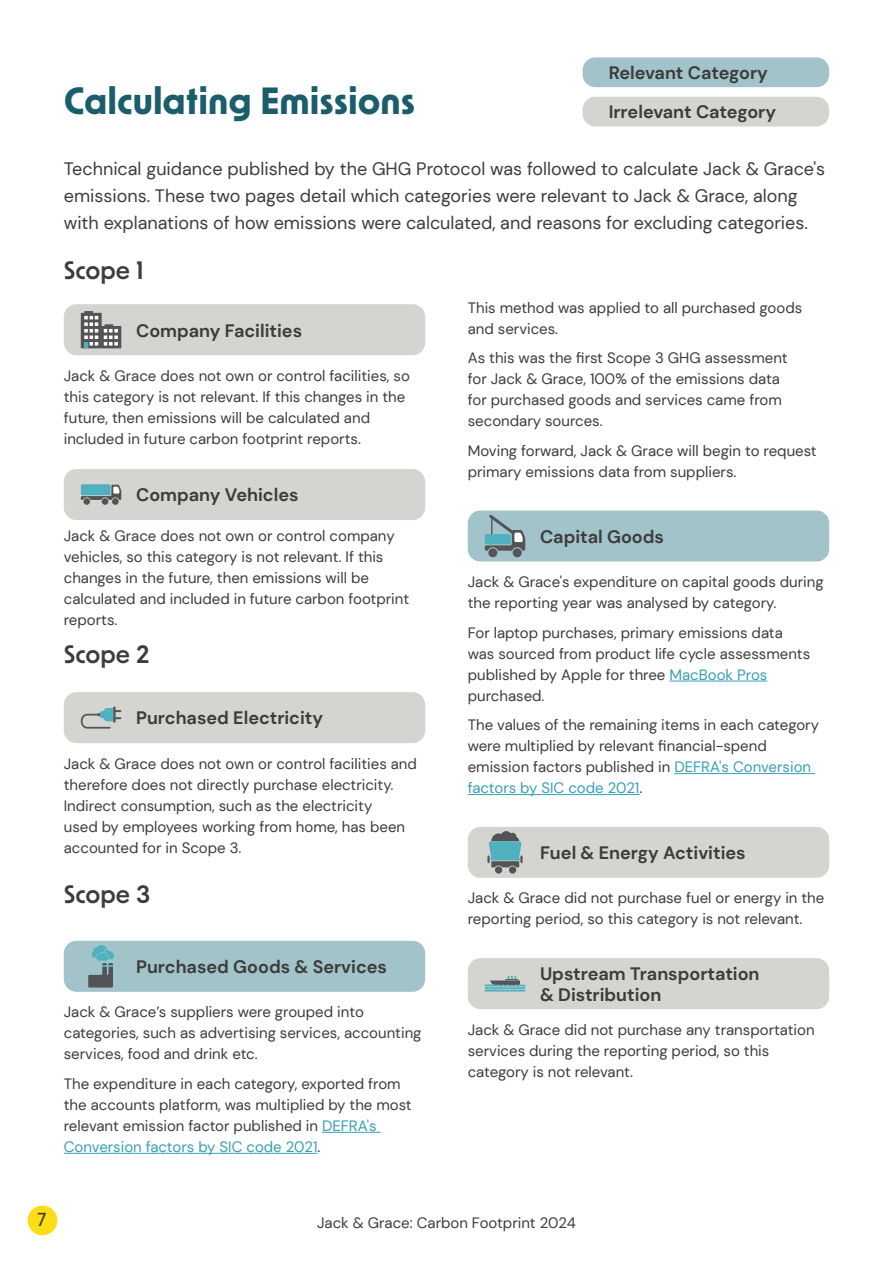
<style>
.page{position:relative;width:893px;height:1263px;background:#fff}
.page>*{position:absolute;margin:0;border:0;box-sizing:border-box;transform-origin:0 0}
.t1{font:700 36px "New Order";color:#1b5d6b}
.t2{font:600 24px "New Order";color:#3c3c3b}
.t3{font:18px/27px "DM Sans";color:#3c3c3b}
.t4{font:700 18px/21.6px "DM Sans";color:#3c3c3b}
.t5{font:500 18px "New Order";color:#3c3c3b}
.t6{font:15px/21px "DM Sans";color:#3c3c3b}
.s1{color:#369fb4}
</style>
<div class="page">
<hr style="left:322px;top:1132px;width:59px;height:1px;background:#369fb4">
<hr style="left:64px;top:1153px;width:254px;height:1px;background:#369fb4">
<div style="left:64px;top:304px;width:361px;height:51px;background:#d4d5d0;border-radius:13px"></div>
<svg style="left:81px;top:311px;width:40px;height:37px"></svg>
<div style="left:64px;top:469px;width:361px;height:51px;background:#d4d5d0;border-radius:13px"></div>
<div style="left:83px;top:498px;width:7px;height:7px;background:#545456;border-radius:50%"></div>
<svg style="left:81px;top:484px;width:30px;height:11px"></svg>
<svg style="left:81px;top:485px;width:40px;height:15px"></svg>
<div style="left:102px;top:498px;width:6px;height:7px;background:#545456;border-radius:50%"></div>
<div style="left:112px;top:498px;width:7px;height:7px;background:#545456;border-radius:50%"></div>
<div style="left:64px;top:692px;width:361px;height:51px;background:#d4d5d0;border-radius:13px"></div>
<svg style="left:81px;top:707px;width:40px;height:22px"></svg>
<div style="left:64px;top:941px;width:361px;height:51px;background:#a1c3c9;border-radius:13px"></div>
<svg style="left:88px;top:945px;width:26px;height:42px"></svg>
<hr style="left:669px;top:681px;width:98px;height:1px;background:#369fb4">
<hr style="left:674px;top:773px;width:141px;height:1px;background:#369fb4">
<hr style="left:468px;top:794px;width:171px;height:1px;background:#369fb4">
<div style="left:468px;top:510px;width:361px;height:51px;background:#a1c3c9;border-radius:13px"></div>
<div style="left:488px;top:548px;width:9px;height:9px;background:#545456;border-radius:50%"></div>
<svg style="left:485px;top:515px;width:40px;height:36px"></svg>
<div style="left:513px;top:548px;width:9px;height:9px;background:#545456;border-radius:50%"></div>
<div style="left:485px;top:534px;width:26px;height:10px;background:#50b1be"></div>
<div style="left:468px;top:827px;width:361px;height:51px;background:#d4d5d0;border-radius:13px"></div>
<div style="left:495px;top:866px;width:7px;height:8px;background:#545456;border-radius:50%"></div>
<div style="left:509px;top:866px;width:7px;height:8px;background:#545456;border-radius:50%"></div>
<svg style="left:487px;top:831px;width:36px;height:36px"></svg>
<div style="left:468px;top:958px;width:361px;height:51px;background:#d4d5d0;border-radius:13px"></div>
<svg style="left:485px;top:976px;width:40px;height:15px"></svg>
<div style="left:583px;top:57px;width:246px;height:30px;background:#a1c3c9;border-radius:13px"></div>
<div style="left:583px;top:97px;width:246px;height:29px;background:#d4d5d0;border-radius:13px"></div>
<div style="left:28px;top:1205px;width:29px;height:30px;background:#fdde16;border-radius:50%"></div>
<h1 class="t1" style="left:64px;top:77px;width:353px">Calculating Emissions</h1>
<p class="t4" style="left:609px;top:53px;width:169px;line-height:39.3px">Relevant Category<br>Irrelevant Category</p>
<p class="t3" style="left:64px;top:155px;width:763px">Technical guidance published by the GHG Protocol was followed to calculate Jack &amp; Grace's emissions. These two pages detail which categories were relevant to Jack &amp; Grace, along with explanations of how emissions were calculated, and reasons for excluding categories.</p>
<h2 class="t2" style="left:64px;top:255px;width:81px">Scope 1</h2>
<p class="t4" style="left:136px;top:319px;width:168px">Company Facilities</p>
<p class="t6" style="left:64px;top:365px;width:348px">Jack &amp; Grace does not own or control facilities, so this category is not relevant. If this changes in the future, then emissions will be calculated and included in future carbon footprint reports.</p>
<p class="t6" style="left:468px;top:297px;width:336px">This method was applied to all purchased goods and services.</p>
<p class="t6" style="left:468px;top:347px;width:321px">As this was the first Scope 3 GHG assessment for Jack &amp; Grace, 100% of the emissions data for purchased goods and services came from secondary sources.</p>
<p class="t6" style="left:468px;top:440px;width:350px">Moving forward, Jack &amp; Grace will begin to request primary emissions data from suppliers.</p>
<p class="t4" style="left:136px;top:484px;width:164px">Company Vehicles</p>
<p class="t6" style="left:64px;top:525px;width:347px">Jack &amp; Grace does not own or control company vehicles, so this category is not relevant. If this changes in the future, then emissions will be calculated and included in future carbon footprint reports.</p>
<h2 class="t2" style="left:64px;top:638px;width:87px">Scope 2</h2>
<p class="t4" style="left:136px;top:707px;width:189px">Purchased Electricity</p>
<p class="t6" style="left:64px;top:753px;width:355px">Jack &amp; Grace does not own or control facilities and therefore does not directly purchase electricity.<br>Indirect consumption, such as the electricity<br>used by employees working from home, has been accounted for in Scope 3.</p>
<h2 class="t2" style="left:64px;top:878px;width:88px">Scope 3</h2>
<p class="t4" style="left:136px;top:956px;width:252px">Purchased Goods &amp; Services</p>
<p class="t6" style="left:64px;top:1001px;width:359px">Jack &amp; Grace’s suppliers were grouped into categories, such as advertising services, accounting services, food and drink etc.</p>
<p class="t6" style="left:64px;top:1073px;width:349px">The expenditure in each category, exported from the accounts platform, was multiplied by the most relevant emission factor published in <span class="s1">DEFRA's Conversion factors by SIC code 2021</span>.</p>
<p class="t4" style="left:540px;top:526px;width:126px">Capital Goods</p>
<p class="t6" style="left:468px;top:571px;width:357px">Jack &amp; Grace's expenditure on capital goods during the reporting year was analysed by category.</p>
<p class="t6" style="left:468px;top:622px;width:344px">For laptop purchases, primary emissions data was sourced from product life cycle assessments published by Apple for three <span class="s1">MacBook Pros </span>purchased.</p>
<p class="t6" style="left:468px;top:714px;width:353px">The values of the remaining items in each category were multiplied by relevant financial-spend emission factors published in <span class="s1">DEFRA's Conversion factors by SIC code 2021</span>.</p>
<p class="t4" style="left:540px;top:842px;width:207px">Fuel &amp; Energy Activities</p>
<p class="t6" style="left:468px;top:887px;width:358px">Jack &amp; Grace did not purchase fuel or energy in the reporting period, so this category is not relevant.</p>
<p class="t4" style="left:540px;top:962px;width:221px">Upstream Transportation &amp; Distribution</p>
<p class="t6" style="left:468px;top:1019px;width:348px">Jack &amp; Grace did not purchase any transportation services during the reporting period, so this category is not relevant.</p>
<p class="t5" style="left:38px;top:1208px;width:10px">7</p>
<p class="t6" style="left:317px;top:1212px;width:260px">Jack &amp; Grace: Carbon Footprint 2024</p>
</div>
